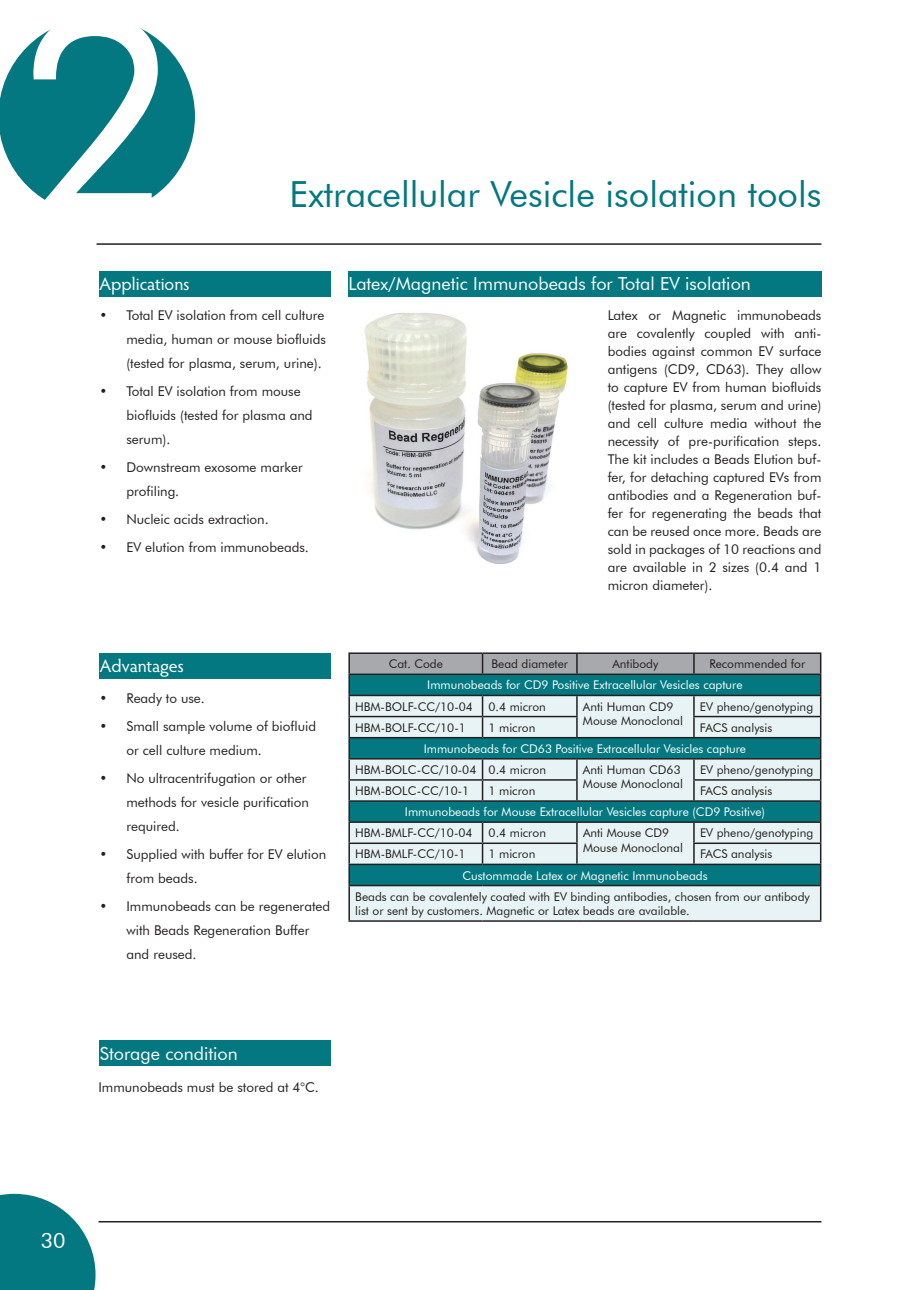
<style>
.page{position:relative;width:920px;height:1290px;background:#fff}
.page>*{position:absolute;margin:0;border:0;box-sizing:border-box;transform-origin:0 0}
.t1{font:279px "Futura BT";color:#fff}
.t2{font:36px "Futura BT";color:#047880}
.t3{font:21px "Futura BT";color:#fff}
.t4{font:18px "Futura BT";color:#fff}
.t5{font:18px "Hypatia Sans Pro";color:#fff}
.t6{font:13.5px/18px "Futura BT";color:#231f20}
.t7{font:12px/14.4px "Futura BT";color:#231f20}
.t8{font:12px "Futura BT";color:#fff}
</style>
<div class="page">
<svg style="left:0;top:18px;width:195px;height:197px"></svg>
<hr style="left:99px;top:1221px;width:722px;height:1px;background:#231f20">
<hr style="left:97px;top:243px;width:724px;height:2px;background:#231f20">
<svg style="left:0;top:1194px;width:96px;height:96px;background:#2a8c93"></svg>
<div style="left:348px;top:271px;width:473px;height:25px;background:#047880"></div>
<div style="left:99px;top:271px;width:232px;height:25px;background:#047880"></div>
<div style="left:100px;top:653px;width:231px;height:25px;background:#047880"></div>
<img style="left:364px;top:313px;width:204px;height:251px">
<div style="left:350px;top:886px;width:470px;height:34px;background:#e7f3f4"></div>
<hr style="left:348px;top:652px;width:135px;height:2px;background:#231f20">
<hr style="left:483px;top:652px;width:94px;height:2px;background:#231f20">
<hr style="left:577px;top:652px;width:117px;height:2px;background:#231f20">
<hr style="left:694px;top:652px;width:127px;height:2px;background:#231f20">
<svg style="left:348px;top:653px;width:473px;height:232px;background:#86b3b6"></svg>
<hr style="left:348px;top:885px;width:135px;height:1px;background:#231f20">
<hr style="left:348px;top:886px;width:2px;height:34px;background:#231f20">
<hr style="left:483px;top:885px;width:94px;height:1px;background:#231f20">
<hr style="left:577px;top:885px;width:117px;height:1px;background:#231f20">
<hr style="left:694px;top:885px;width:127px;height:1px;background:#231f20">
<hr style="left:820px;top:886px;width:1px;height:34px;background:#231f20">
<hr style="left:348px;top:920px;width:135px;height:2px;background:#231f20">
<hr style="left:483px;top:920px;width:94px;height:2px;background:#231f20">
<hr style="left:577px;top:920px;width:117px;height:2px;background:#231f20">
<hr style="left:694px;top:920px;width:127px;height:2px;background:#231f20">
<div style="left:100px;top:1040px;width:231px;height:26px;background:#047880"></div>
<h1 class="t1" style="left:16px;top:-53px;width:166px">2</h1>
<h2 class="t2" style="left:290px;top:173px;width:533px">Extracellular Vesicle isolation tools</h2>
<h3 class="t5" style="left:99px;top:272px;width:92px">Applications</h3>
<h3 class="t4" style="left:348px;top:273px;width:404px">Latex/Magnetic Immunobeads for Total EV isolation</h3>
<p class="t6" style="left:126px;top:303px;width:201px;line-height:24px;text-align:justify;text-indent:-27px">• Total EV isolation from cell culture media, human or mouse biofluids (tested for plasma, serum, urine).</p>
<p class="t6" style="left:126px;top:379px;width:188px;line-height:24px;text-indent:-27px">• Total EV isolation from mouse biofluids (tested for plasma and serum).</p>
<p class="t6" style="left:126px;top:456px;width:178px;line-height:24px;text-indent:-27px">• Downstream exosome marker profiling.</p>
<p class="t6" style="left:99px;top:511px;width:171px">• Nucleic acids extraction.</p>
<p class="t6" style="left:99px;top:539px;width:211px">• EV elution from immunobeads.</p>
<h3 class="t5" style="left:100px;top:654px;width:86px">Advantages</h3>
<p class="t6" style="left:99px;top:689px;width:107px">• Ready to use.</p>
<p class="t6" style="left:126px;top:714px;width:191px;line-height:24px;text-indent:-27px">• Small sample volume of biofluid or cell culture medium.</p>
<p class="t6" style="left:126px;top:766px;width:184px;line-height:24px;text-indent:-27px">• No ultracentrifugation or other methods for vesicle purification required.</p>
<p class="t6" style="left:126px;top:842px;width:201px;line-height:24px;text-indent:-27px">• Supplied with buffer for EV elution from beads.</p>
<p class="t6" style="left:126px;top:894px;width:205px;line-height:24px;text-indent:-27px">• Immunobeads can be regenerated with Beads Regeneration Buffer and reused.</p>
<p class="t6" style="left:608px;top:306px;width:215px;text-align:justify">Latex or Magnetic immunobeads are covalently coupled with anti&shy;bodies against common EV surface antigens (CD9, CD63). They allow to capture EV from human biofluids (tested for plasma, serum and urine) and cell culture media without the necessity of pre-purification steps.<br>The kit includes a Beads Elution buf&shy;fer, for detaching captured EVs from antibodies and a Regeneration buf&shy;fer for regenerating the beads that can be reused once more. Beads are sold in packages of 10 reactions and are available in 2 sizes (0.4 and 1 micron diameter).</p>
<p class="t7" style="left:389px;top:657px;width:56px">Cat. Code</p>
<p class="t7" style="left:491px;top:657px;width:78px">Bead diameter</p>
<p class="t7" style="left:612px;top:657px;width:48px">Antibody</p>
<p class="t7" style="left:709px;top:657px;width:97px">Recommended for</p>
<p class="t8" style="left:427px;top:678px;width:317px">Immunobeads for CD9 Positive Extracellular Vesicles capture</p>
<p class="t7" style="left:355px;top:699px;width:119px">HBM-BOLF-CC/10-04</p>
<p class="t7" style="left:489px;top:699px;width:59px">0.4 micron</p>
<p class="t7" style="left:583px;top:699px;width:101px">Anti Human CD9<br>Mouse Monoclonal</p>
<p class="t7" style="left:700px;top:699px;width:115px">EV pheno/genotyping</p>
<p class="t7" style="left:355px;top:720px;width:112px">HBM-BOLF-CC/10-1</p>
<p class="t7" style="left:489px;top:720px;width:48px">1 micron</p>
<p class="t7" style="left:700px;top:720px;width:74px">FACS analysis</p>
<p class="t8" style="left:424px;top:741px;width:324px">Immunobeads for CD63 Positive Extracellular Vesicles capture</p>
<p class="t7" style="left:355px;top:762px;width:192px">HBM-BOLC-CC/10-04 0.4 micron</p>
<p class="t7" style="left:583px;top:762px;width:101px">Anti Human CD63<br>Mouse Monoclonal</p>
<p class="t7" style="left:700px;top:762px;width:115px">EV pheno/genotyping</p>
<p class="t7" style="left:355px;top:783px;width:116px">HBM-BOLC-CC/10-1</p>
<p class="t7" style="left:489px;top:783px;width:48px">1 micron</p>
<p class="t7" style="left:700px;top:783px;width:74px">FACS analysis</p>
<p class="t8" style="left:405px;top:805px;width:362px">Immunobeads for Mouse Extracellular Vesicles capture (CD9 Positive)</p>
<p class="t7" style="left:355px;top:826px;width:119px">HBM-BMLF-CC/10-04</p>
<p class="t7" style="left:489px;top:826px;width:59px">0.4 micron</p>
<p class="t7" style="left:583px;top:826px;width:101px">Anti Mouse CD9<br>Mouse Monoclonal</p>
<p class="t7" style="left:700px;top:826px;width:115px">EV pheno/genotyping</p>
<p class="t7" style="left:355px;top:847px;width:112px">HBM-BMLF-CC/10-1</p>
<p class="t7" style="left:489px;top:847px;width:48px">1 micron</p>
<p class="t7" style="left:700px;top:847px;width:74px">FACS analysis</p>
<p class="t8" style="left:462px;top:868px;width:247px">Custommade Latex or Magnetic Immunobeads</p>
<p class="t7" style="left:355px;top:889px;width:456px">Beads can be covalentely coated with EV binding antibodies, chosen from our antibody list or sent by customers. Magnetic or Latex beads are available.</p>
<h3 class="t4" style="left:100px;top:1042px;width:139px">Storage condition</h3>
<p class="t6" style="left:98px;top:1078px;width:222px">Immunobeads must be stored at 4°C.</p>
<h3 class="t3" style="left:41px;top:1228px;width:26px">30</h3>
</div>
